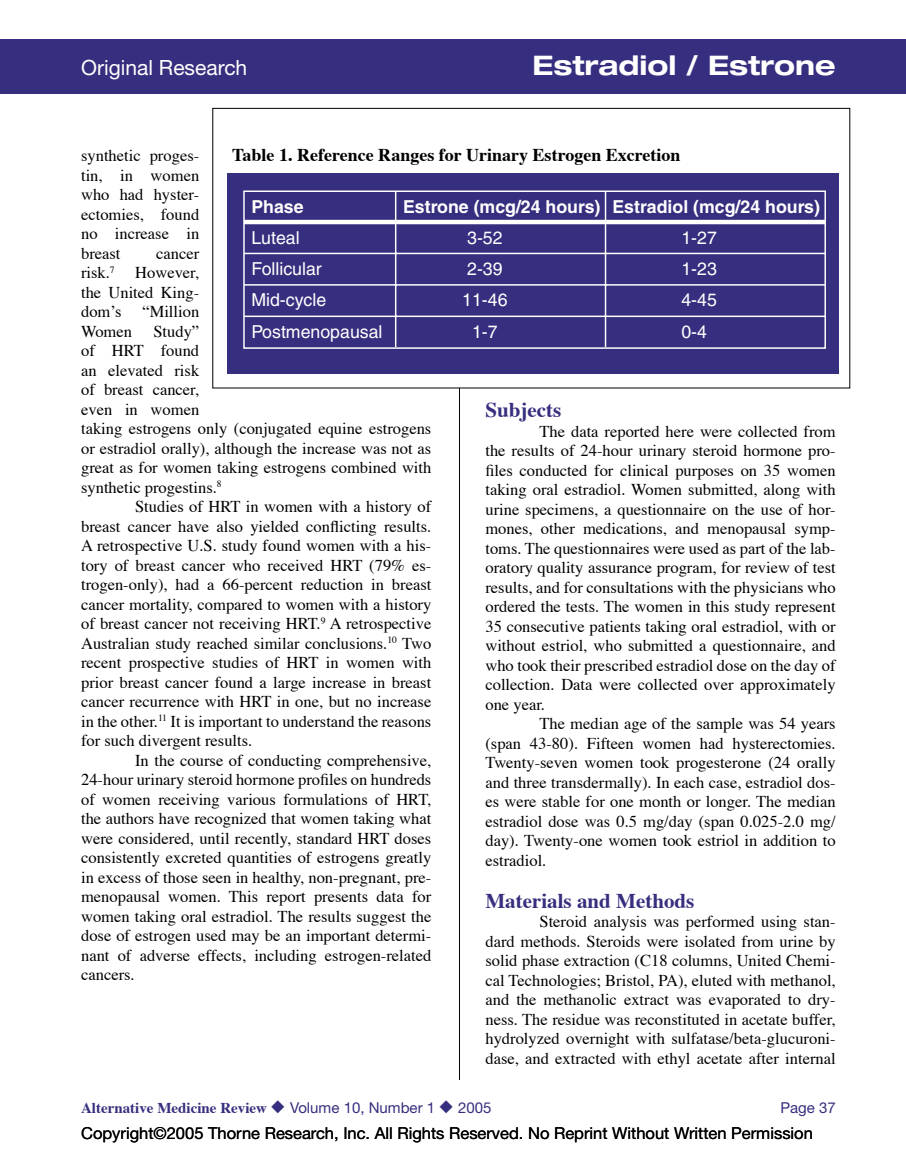
<style>
.page{position:relative;width:906px;height:1161px;background:#fff}
.page>*{position:absolute;margin:0;border:0;box-sizing:border-box;transform-origin:0 0}
.MasterTitleBarName{font:700 expanded 27px "Helvetica Neue";color:#fff}
.Heading{font:700 21px "Times";color:#362e7e}
.MasterTitleBarDescrip{font:21px "Helvetica Neue";color:#fff}
.FigureName{font:700 18px "Times";color:#000}
.t1{font:17.85px/31.2px "Helvetica";color:#fff}
.t2{font:700 17.85px/31.2px "Helvetica";color:#fff}
.Body_Text{font:16.5px/19.5px "Times";color:#000;text-align:justify}
.t3{font:16.5px "Helvetica Neue";color:#000}
.t4{font:700 15px "Times";color:#362e7e}
.t5{font:15px "Helvetica Neue";color:#362e7e}
.s1{font-weight:700}
.s2{font-weight:400}
.s3{font-family:"Helvetica Neue";font-weight:400}
</style>
<div class="page">
<div style="left:0;top:39px;width:905px;height:55px;background:#362e7e"></div>
<hr style="left:459px;top:136px;width:1px;height:944px;background:#000">
<div style="left:213px;top:108px;width:636px;height:280px;background:#fff"></div>
<div style="left:212px;top:108px;width:637px;height:280px;border:1px solid #000"></div>
<div style="left:227px;top:173px;width:611px;height:201px;background:#362e7e"></div>
<div style="left:243px;top:191px;width:582px;height:158px;border:1px solid #fff"></div>
<hr style="left:244px;top:220px;width:580px;height:4px;background:#fff">
<hr style="left:244px;top:316px;width:580px;height:1px;background:#fff">
<hr style="left:244px;top:284px;width:580px;height:2px;background:#fff">
<hr style="left:244px;top:253px;width:580px;height:1px;background:#fff">
<hr style="left:395px;top:191px;width:1px;height:156px;background:#fff">
<hr style="left:604px;top:191px;width:2px;height:156px;background:#fff">
<p class="MasterTitleBarDescrip" style="left:81px;top:55px;width:168px">Original Research</p>
<p class="MasterTitleBarName" style="left:532px;top:49px;width:304px">Estradiol / Estrone</p>
<p class="FigureName" style="left:232px;top:143px;width:449px">Table 1. Reference Ranges for Urinary Estrogen Excretion</p>
<p class="t1" style="left:251px;top:191px;width:133px"><span class="s1">Phase<br></span>Luteal<br>Follicular<br>Mid-cycle<br>Postmenopausal</p>
<p class="t2" style="left:403px;top:190px;width:199px">Estrone (mcg/24 hours)</p>
<p class="Body_Text" style="left:81px;top:147px;width:120px">synthetic proges&shy;tin, in women who had hyster&shy;ectomies, found no increase in breast</p>
<p class="t2" style="left:681px;top:190px;width:140px;text-indent:-69px">Estradiol (mcg/24 hours)<br><span class="s2">1-27<br>1-23<br>4-45<br>0-4</span></p>
<p class="t1" style="left:467px;top:222px;width:37px">3-52</p>
<p class="t1" style="left:467px;top:253px;width:37px">2-39</p>
<p class="t1" style="left:462px;top:284px;width:47px">11-46</p>
<p class="t1" style="left:472px;top:316px;width:27px">1-7</p>
<p class="Body_Text" style="left:81px;top:245px;width:120px;text-indent:75px">cancer risk.<sup>7</sup> However, the United King&shy;domʼs</p>
<p class="Body_Text" style="left:142px;top:303px;width:58px">“Million</p>
<p class="Body_Text" style="left:81px;top:323px;width:351px;text-align:left;text-indent:72px">Study”<br>of HRT found<br>an elevated risk<br>of breast cancer,<br>even in women<br>taking estrogens only (conjugated equine estrogens or estradiol orally), although the increase was not as great as for women taking estrogens combined with synthetic progestins.<sup>8</sup></p>
<p class="Body_Text" style="left:81px;top:498px;width:351px;text-indent:54px">Studies of HRT in women with a history of breast cancer have also yielded conflicting results.<br>A retrospective U.S. study found women with a his&shy;tory of breast cancer who received HRT (79% es&shy;trogen-only), had a 66-percent reduction in breast cancer mortality, compared to women with a history of breast cancer not receiving HRT.<sup>9</sup> A retrospective Australian study reached similar conclusions.<sup>10</sup> Two recent prospective studies of HRT in women with prior breast cancer found a large increase in breast cancer recurrence with HRT in one, but no increase in the other.<sup>11</sup> It is important to understand the reasons for such divergent results.</p>
<p class="Body_Text" style="left:81px;top:752px;width:351px;text-indent:54px">In the course of conducting comprehensive, 24-hour urinary steroid hormone profiles on hundreds of women receiving various formulations of HRT, the authors have recognized that women taking what were considered, until recently, standard HRT doses consistently excreted quantities of estrogens greatly in excess of those seen in healthy, non-pregnant, pre&shy;menopausal women. This report presents data for women taking oral estradiol. The results suggest the dose of estrogen used may be an important determi&shy;nant of adverse effects, including estrogen-related cancers.</p>
<p class="Body_Text" style="left:81px;top:323px;width:52px">Women</p>
<p class="Heading" style="left:485px;top:396px;width:77px">Subjects</p>
<p class="Body_Text" style="left:485px;top:422px;width:351px;text-indent:54px">The data reported here were collected from the results of 24-hour urinary steroid hormone pro&shy;files conducted for clinical purposes on 35 women taking oral estradiol. Women submitted, along with urine specimens, a questionnaire on the use of hor&shy;mones, other medications, and menopausal symp&shy;toms. The questionnaires were used as part of the lab&shy;oratory quality assurance program, for review of test results, and for consultations with the physicians who ordered the tests. The women in this study represent 35 consecutive patients taking oral estradiol, with or without estriol, who submitted a questionnaire, and who took their prescribed estradiol dose on the day of collection. Data were collected over approximately one year.</p>
<p class="Body_Text" style="left:485px;top:715px;width:351px;text-indent:54px">The median age of the sample was 54 years (span 43-80). Fifteen women had hysterectomies.<br>Twenty-seven women took progesterone (24 orally and three transdermally). In each case, estradiol dos&shy;es were stable for one month or longer. The median estradiol dose was 0.5 mg/day (span 0.025-2.0 mg/ day). Twenty-one women took estriol in addition to estradiol.</p>
<p class="Heading" style="left:485px;top:887px;width:210px">Materials and Methods</p>
<p class="Body_Text" style="left:485px;top:913px;width:351px;text-indent:54px">Steroid analysis was performed using stan&shy;dard methods. Steroids were isolated from urine by solid phase extraction (C18 columns, United Chemi&shy;cal Technologies; Bristol, PA), eluted with methanol, and the methanolic extract was evaporated to dry&shy;ness. The residue was reconstituted in acetate buffer, hydrolyzed overnight with sulfatase/beta-glucuroni&shy;dase, and extracted with ethyl acetate after internal</p>
<p class="t4" style="left:81px;top:1098px;width:412px">Alternative Medicine Review ◆ <span class="s3">Volume 10, Number 1</span> ◆ <span class="s3">2005</span></p>
<p class="t5" style="left:780px;top:1099px;width:57px">Page 37</p>
<p class="t3" style="left:81px;top:1124px;width:733px">Copyright©2005 Thorne Research, Inc. All Rights Reserved. No Reprint Without Written Permission</p>
</div>
